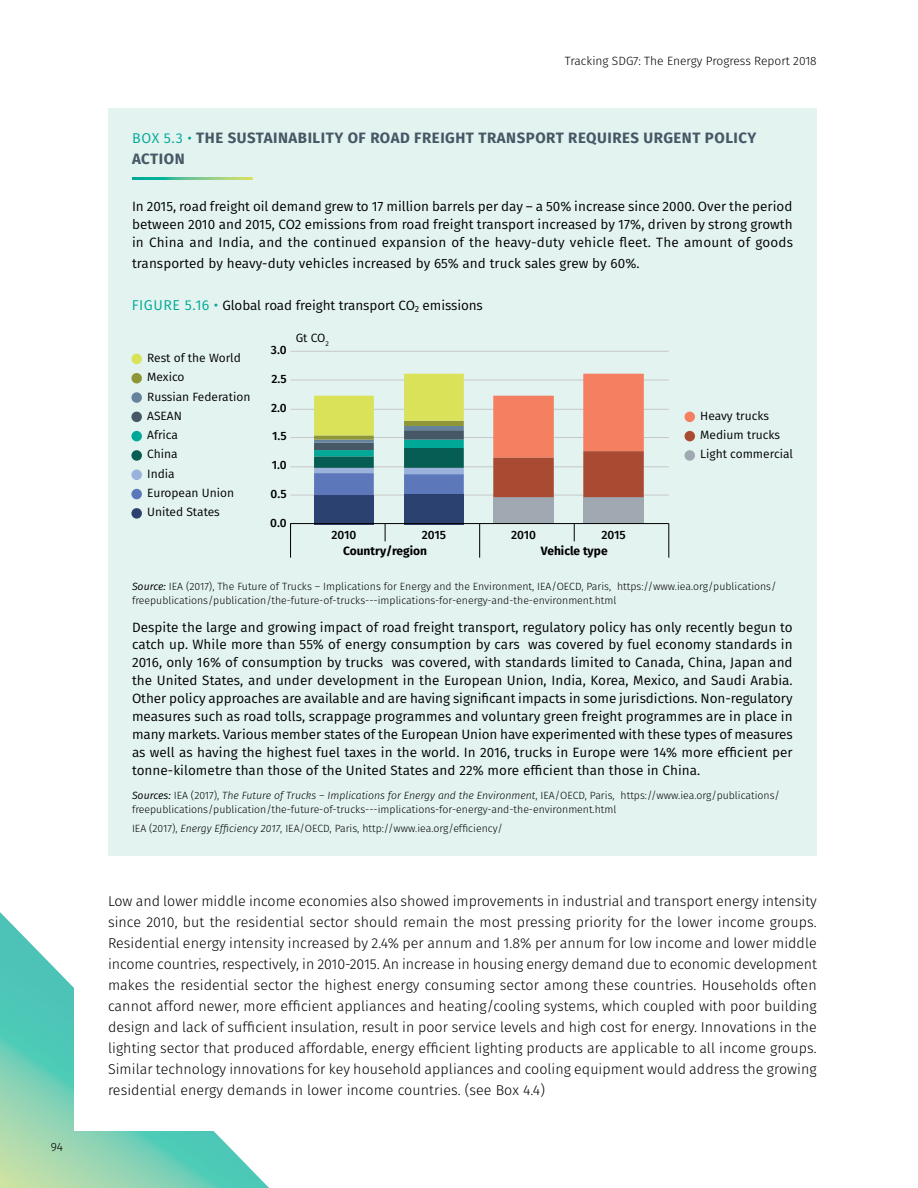
<style>
.page{position:relative;width:918px;height:1188px;background:#fff}
.page>*{position:absolute;margin:0;border:0;box-sizing:border-box;transform-origin:0 0}
.t1{font:700 15px/21px "Fira Sans";letter-spacing:.035em;color:#465865}
.t2{font:300 14.25px/21px "Fira Sans";letter-spacing:.005em;color:#000;text-align:justify}
.t3{font:13.5px/18px "Fira Sans";letter-spacing:.005em;color:#000;text-align:justify}
.t4{font:12px/19.4px "Fira Sans";color:#000}
.t5{font:300 12px "Fira Sans";color:#000}
.t6{font:500 12px "Fira Sans";color:#000}
.t7{font:700 12px "Fira Sans";color:#000}
.t8{font:300 10.5px/14.2px "Fira Sans";color:#000}
.s1{font-weight:400;font-size:14.25px;color:#00a997}
.s2{font-size:14.25px;color:#00a997}
.s3{font-weight:400;font-style:italic}
.s4{font-style:italic}
</style>
<div class="page">
<svg style="left:0;top:912px;width:269px;height:276px;background:#87d5be"></svg>
<div style="left:74px;top:873px;width:258px;height:258px;background:#fff"></div>
<div style="left:108px;top:108px;width:709px;height:748px;background:#e3f3f0"></div>
<hr style="left:132px;top:177px;width:121px;height:3px;background:#fff">
<hr style="left:291px;top:351px;width:378px;height:1px;background:#c7c8ca">
<hr style="left:291px;top:380px;width:378px;height:1px;background:#c7c8ca">
<hr style="left:291px;top:409px;width:378px;height:1px;background:#c7c8ca">
<hr style="left:291px;top:437px;width:378px;height:1px;background:#c7c8ca">
<hr style="left:291px;top:467px;width:378px;height:1px;background:#c7c8ca">
<hr style="left:291px;top:495px;width:378px;height:1px;background:#c7c8ca">
<div style="left:404px;top:494px;width:60px;height:30px;background:#2b4170"></div>
<div style="left:314px;top:495px;width:60px;height:29px;background:#2b4170"></div>
<svg style="left:314px;top:374px;width:150px;height:121px"></svg>
<div style="left:583px;top:497px;width:61px;height:27px;background:#a0a8b2"></div>
<div style="left:493px;top:497px;width:61px;height:27px;background:#a0a8b2"></div>
<svg style="left:493px;top:374px;width:151px;height:123px"></svg>
<hr style="left:290px;top:524px;width:1px;height:34px;background:#000">
<div style="left:685px;top:412px;width:10px;height:10px;background:#f47f61;border-radius:50%"></div>
<div style="left:685px;top:431px;width:10px;height:10px;background:#a94a32;border-radius:50%"></div>
<div style="left:685px;top:450px;width:10px;height:11px;background:#a0a8b2;border-radius:50%"></div>
<div style="left:131px;top:354px;width:11px;height:10px;background:#dae25a;border-radius:50%"></div>
<div style="left:131px;top:373px;width:11px;height:10px;background:#8f9637;border-radius:50%"></div>
<div style="left:131px;top:392px;width:11px;height:11px;background:#65839d;border-radius:50%"></div>
<div style="left:131px;top:412px;width:11px;height:10px;background:#465865;border-radius:50%"></div>
<div style="left:131px;top:431px;width:11px;height:10px;background:#00a997;border-radius:50%"></div>
<div style="left:131px;top:450px;width:11px;height:11px;background:#055d53;border-radius:50%"></div>
<div style="left:131px;top:470px;width:11px;height:10px;background:#9bb2dc;border-radius:50%"></div>
<div style="left:131px;top:489px;width:11px;height:10px;background:#5c78bb;border-radius:50%"></div>
<div style="left:131px;top:508px;width:11px;height:11px;background:#2b4170;border-radius:50%"></div>
<hr style="left:668px;top:524px;width:1px;height:34px;background:#000">
<svg style="left:574px;top:524px;width:1px;height:17px"></svg>
<hr style="left:479px;top:524px;width:1px;height:34px;background:#000">
<svg style="left:385px;top:524px;width:1px;height:17px"></svg>
<hr style="left:291px;top:523px;width:378px;height:1px;background:#000">
<p class="t5" style="left:51px;top:1138px;width:14px">94</p>
<p class="t5" style="left:565px;top:53px;width:253px">Tracking SDG7: The Energy Progress Report 2018</p>
<p class="t1" style="left:132px;top:126px;width:626px"><span class="s1">BOX 5.3 •</span> THE SUSTAINABILITY OF ROAD FREIGHT TRANSPORT REQUIRES URGENT POLICY<br>ACTION</p>
<p class="t3" style="left:132px;top:197px;width:663px">In 2015, road freight oil demand grew to 17 million barrels per day – a 50% increase since 2000. Over the period between 2010 and 2015, CO2 emissions from road freight transport increased by 17%, driven by strong growth in China and India, and the continued expansion of the heavy-duty vehicle fleet. The amount of goods</p>
<p class="t3" style="left:132px;top:254px;width:509px">transported by heavy-duty vehicles increased by 65% and truck sales grew by 60%.</p>
<p class="t3" style="left:132px;top:296px;width:353px"><span class="s2">FIGURE 5.16 •</span> Global road freight transport CO<sub>2</sub> emissions</p>
<p class="t4" style="left:147px;top:348px;width:105px">Rest of the World<br>Mexico<br>Russian Federation<br>ASEAN<br>Africa<br>China<br>India<br>European Union<br>United States</p>
<p class="t6" style="left:271px;top:340px;width:17px">3.0</p>
<p class="t6" style="left:271px;top:369px;width:17px">2.5</p>
<p class="t6" style="left:271px;top:398px;width:17px">2.0</p>
<p class="t6" style="left:272px;top:427px;width:16px">1.5</p>
<p class="t6" style="left:272px;top:455px;width:16px">1.0</p>
<p class="t6" style="left:271px;top:484px;width:18px">0.5</p>
<p class="t6" style="left:270px;top:513px;width:18px">0.0</p>
<p class="t4" style="left:296px;top:328px;width:35px">Gt CO<sub>2</sub></p>
<p class="t6" style="left:331px;top:525px;width:26px">2010</p>
<p class="t6" style="left:422px;top:525px;width:26px">2015</p>
<p class="t6" style="left:511px;top:525px;width:26px">2010</p>
<p class="t6" style="left:601px;top:525px;width:26px">2015</p>
<p class="t7" style="left:343px;top:540px;width:85px">Country/region</p>
<p class="t7" style="left:541px;top:540px;width:68px">Vehicle type</p>
<p class="t4" style="left:700px;top:406px;width:94px">Heavy trucks<br>Medium trucks<br>Light commercial</p>
<p class="t8" style="left:132px;top:579px;width:646px"><span class="s3">Source:</span> IEA (2017), The Future of Trucks – Implications for Energy and the Environment, IEA/OECD, Paris, https://www.iea.org/publications/ freepublications/publication/the-future-of-trucks---implications-for-energy-and-the-environment.html</p>
<p class="t3" style="left:132px;top:617px;width:662px">Despite the large and growing impact of road freight transport, regulatory policy has only recently begun to catch up. While more than 55% of energy consumption by cars was covered by fuel economy standards in 2016, only 16% of consumption by trucks was covered, with standards limited to Canada, China, Japan and the United States, and under development in the European Union, India, Korea, Mexico, and Saudi Arabia.<br>Other policy approaches are available and are having significant impacts in some jurisdictions. Non-regulatory measures such as road tolls, scrappage programmes and voluntary green freight programmes are in place in many markets. Various member states of the European Union have experimented with these types of measures as well as having the highest fuel taxes in the world. In 2016, trucks in Europe were 14% more efficient per tonne-kilometre than those of the United States and 22% more efficient than those in China.</p>
<p class="t8" style="left:132px;top:788px;width:650px"><span class="s3">Sources:</span> IEA (2017), <span class="s4">The Future of Trucks – Implications for Energy and the Environment</span>, IEA/OECD, Paris, https://www.iea.org/publications/ freepublications/publication/the-future-of-trucks---implications-for-energy-and-the-environment.html</p>
<p class="t8" style="left:132px;top:821px;width:373px">IEA (2017), <span class="s4">Energy Efficiency 2017</span>, IEA/OECD, Paris, http://www.iea.org/efficiency/</p>
<p class="t2" style="left:108px;top:890px;width:710px">Low and lower middle income economies also showed improvements in industrial and transport energy intensity since 2010, but the residential sector should remain the most pressing priority for the lower income groups.<br>Residential energy intensity increased by 2.4% per annum and 1.8% per annum for low income and lower middle income countries, respectively, in 2010-2015. An increase in housing energy demand due to economic development makes the residential sector the highest energy consuming sector among these countries. Households often cannot afford newer, more efficient appliances and heating/cooling systems, which coupled with poor building design and lack of sufficient insulation, result in poor service levels and high cost for energy. Innovations in the lighting sector that produced affordable, energy efficient lighting products are applicable to all income groups.<br>Similar technology innovations for key household appliances and cooling equipment would address the growing residential energy demands in lower income countries. (see Box 4.4)</p>
</div>
